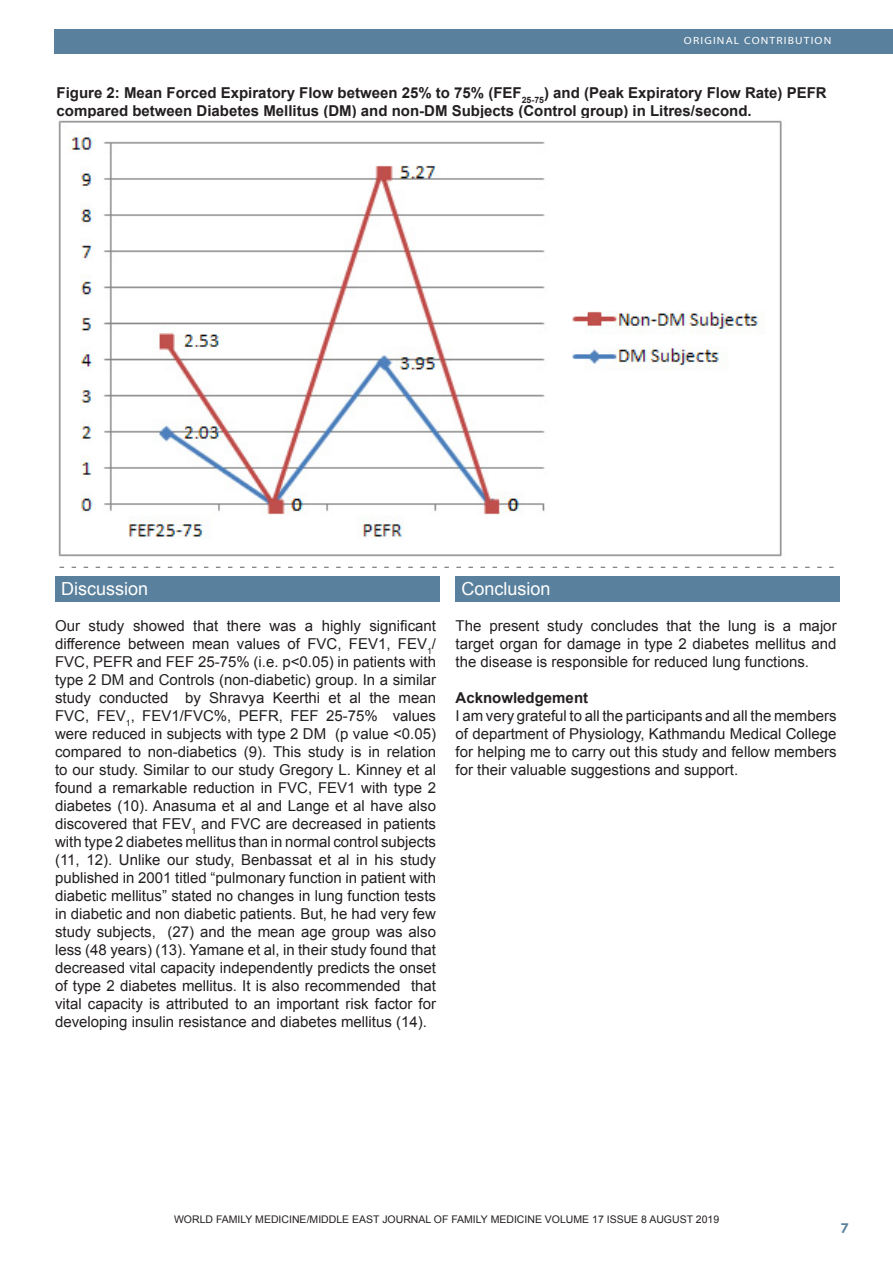
<style>
.page{position:relative;width:893px;height:1263px;background:#fff}
.page>*{position:absolute;margin:0;border:0;box-sizing:border-box;transform-origin:0 0}
.Footnote_Text{font:18px "Arial";color:#fff}
.Footnote_Text-2{font:15px/18px "Arial";color:#231f20;text-align:justify}
.Footnote_Text-3{font:700 15px/18px "Arial";color:#231f20}
.Footnote_Text-4{font:10.5px "Arial";color:#231f20}
.t1{font:10.5px "Myriad";letter-spacing:.1em;color:#fff;scale:1.1 1}
</style>
<div class="page">
<div style="left:54px;top:30px;width:839px;height:24px;background:#59809c"></div>
<img style="left:58px;top:120px;width:724px;height:437px">
<svg style="left:60px;top:567px;width:774px;height:1px"></svg>
<div style="left:55px;top:576px;width:384px;height:25px;background:#59809c"></div>
<div style="left:456px;top:576px;width:384px;height:25px;background:#59809c"></div>
<p class="t1" style="left:684px;top:35px;width:135px">ORIGINAL CONTRIBUTION</p>
<p class="Footnote_Text-3" style="left:57px;top:84px;width:772px">Figure 2: Mean Forced Expiratory Flow between 25% to 75% (FEF<sub>25-75</sub>) and (Peak Expiratory Flow Rate) PEFR compared between Diabetes Mellitus (DM) and non-DM Subjects (Control group) in Litres/second.</p>
<p class="Footnote_Text" style="left:61px;top:577px;width:89px">Discussion</p>
<p class="Footnote_Text-2" style="left:55px;top:617px;width:383px">Our study showed that there was a highly significant difference between mean values of FVC, FEV1, FEV<sub>1</sub>/ FVC, PEFR and FEF 25-75% (i.e. p&lt;0.05) in patients with type 2 DM and Controls (non-diabetic) group. In a similar study conducted by Shravya Keerthi et al the mean FVC, FEV<sub>1</sub>, FEV1/FVC%, PEFR, FEF 25-75% values were reduced in subjects with type 2 DM (p value &lt;0.05) compared to non-diabetics (9). This study is in relation to our study. Similar to our study Gregory L. Kinney et al found a remarkable reduction in FVC, FEV1 with type 2 diabetes (10). Anasuma et al and Lange et al have also discovered that FEV<sub>1</sub> and FVC are decreased in patients with type 2 diabetes mellitus than in normal control subjects (11, 12). Unlike our study, Benbassat et al in his study published in 2001 titled “pulmonary function in patient with diabetic mellitus” stated no changes in lung function tests in diabetic and non diabetic patients. But, he had very few study subjects, (27) and the mean age group was also less (48 years) (13). Yamane et al, in their study found that decreased vital capacity independently predicts the onset of type 2 diabetes mellitus. It is also recommended that vital capacity is attributed to an important risk factor for developing insulin resistance and diabetes mellitus (14).</p>
<p class="Footnote_Text" style="left:462px;top:577px;width:91px">Conclusion</p>
<p class="Footnote_Text-2" style="left:456px;top:617px;width:382px">The present study concludes that the lung is a major target organ for damage in type 2 diabetes mellitus and the disease is responsible for reduced lung functions.</p>
<p class="Footnote_Text-3" style="left:456px;top:689px;width:134px">Acknowledgement</p>
<p class="Footnote_Text-2" style="left:456px;top:707px;width:382px">I am very grateful to all the participants and all the members of department of Physiology, Kathmandu Medical College for helping me to carry out this study and fellow members for their valuable suggestions and support.</p>
<p class="Footnote_Text-4" style="left:174px;top:1212px;width:547px">WORLD FAMILY MEDICINE/MIDDLE EAST JOURNAL OF FAMILY MEDICINE VOLUME 17 ISSUE 8 AUGUST 2019</p>
<p class="Footnote_Text-4" style="left:160px;top:1214px;width:572px">WORLD FAMILY MEDICINE/MIDDLE EAST JOURNAL OF FAMILY MEDICINE VOLUME 15 ISSUE 10, DECEMBER 2017</p>
</div>
